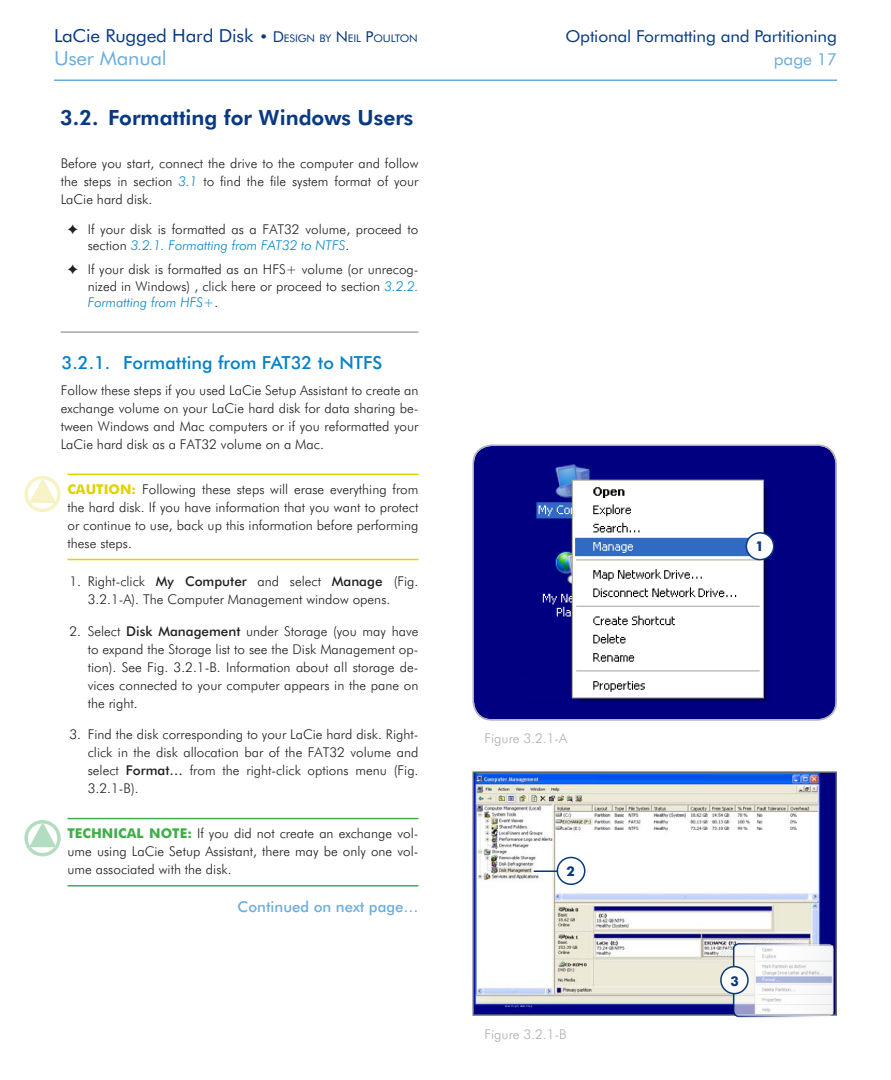
<style>
.page{position:relative;width:891px;height:1080px;background:#fff}
.page>*{position:absolute;margin:0;border:0;box-sizing:border-box;transform-origin:0 0}
.t1{font:800 21px "Futura BT";color:#083981}
.t2{font:19.5px "Futura BT";letter-spacing:-.01em;color:#6caddf;scale:1.05 1}
.t3{font:18px "Futura BT";letter-spacing:-.01em;color:#083981;scale:1.05 1}
.t4{font:500 18px "Futura BT";color:#0082c8}
.t5{font:16.5px "Futura BT";letter-spacing:-.01em;color:#083981;scale:1.05 1}
.t6{font:16.5px "Futura BT";letter-spacing:-.01em;color:#6caddf;scale:1.05 1}
.t7{font:500 15px "Futura BT";color:#6caddf}
.t8{font:300 13.5px/18px "Futura BT";color:#231f20;text-align:justify}
.t9{font:300 13.5px "Futura BT";color:#aeafb3}
.t10{font:700 13.5px "Futura BT";color:#40ae49}
.t11{font:700 13.5px "Futura BT";color:#083981}
.s1{font-size:15px}
.s2{font-size:10.5px}
.s3{font-style:italic;color:#0082c8}
.s4{font-weight:700;color:#e1d201}
.s5{font-weight:500}
.s6{font-weight:700;color:#40ae49}
</style>
<div class="page">
<hr style="left:54px;top:80px;width:783px;height:1px;background:#6caddf">
<hr style="left:61px;top:331px;width:357px;height:2px;background:#a8a9ad">
<hr style="left:68px;top:474px;width:350px;height:1px;background:#e1d201">
<hr style="left:68px;top:559px;width:350px;height:1px;background:#e1d201">
<hr style="left:68px;top:818px;width:350px;height:1px;background:#40ae49">
<hr style="left:68px;top:885px;width:350px;height:2px;background:#40ae49">
<svg style="left:24px;top:476px;width:37px;height:36px"></svg>
<svg style="left:24px;top:820px;width:37px;height:36px"></svg>
<img style="left:475px;top:447px;width:359px;height:271px">
<div style="left:472px;top:444px;width:365px;height:277px;border:2px solid #aeafb3;border-radius:19px"></div>
<div style="left:746px;top:533px;width:28px;height:27px;background:#fff;border-radius:50%"></div>
<div style="left:746px;top:532px;width:28px;height:28px;border:2px solid #083981;border-radius:50%"></div>
<svg style="left:472px;top:771px;width:365px;height:245px"></svg>
<div style="left:557px;top:857px;width:28px;height:27px;background:#fff;border-radius:50%"></div>
<div style="left:557px;top:857px;width:28px;height:28px;border:2px solid #083981;border-radius:50%"></div>
<hr style="left:534px;top:870px;width:23px;height:2px;background:#083981">
<svg style="left:732px;top:942px;width:100px;height:76px"></svg>
<div style="left:721px;top:967px;width:27px;height:27px;background:#fff;border-radius:50%"></div>
<div style="left:720px;top:966px;width:29px;height:28px;border:2px solid #083981;border-radius:50%"></div>
<h3 class="t3" style="left:54px;top:24px;width:348px">LaCie Rugged Hard Disk <span class="s1">• D</span><span class="s2">ESIGN BY</span> <span class="s1">N</span> <span class="s2">EIL</span> <span class="s1">P</span><span class="s2">OULTON</span></h3>
<p class="t5" style="left:565px;top:26px;width:260px">Optional Formatting and Partitioning</p>
<h2 class="t2" style="left:54px;top:46px;width:109px">User Manual</h2>
<p class="t6" style="left:774px;top:49px;width:62px">page 17</p>
<h1 class="t1" style="left:60px;top:105px;width:355px">3.2. Formatting for Windows Users</h1>
<p class="t8" style="left:61px;top:154px;width:359px">Before you start, connect the drive to the computer and follow the steps in section <span class="s3">3.1</span> to find the file system format of your LaCie hard disk.</p>
<p class="t8" style="left:88px;top:221px;width:332px;line-height:16.2px;text-indent:-20px">✦ If your disk is formatted as a FAT32 volume, proceed to section <span class="s3">3.2.1. Formatting from FAT32 to NTFS</span>.</p>
<p class="t8" style="left:88px;top:261px;width:332px;line-height:16.2px;text-indent:-20px">✦ If your disk is formatted as an HFS+ volume (or unrecog&shy;nized in Windows) , click here or proceed to section <span class="s3">3.2.2.<br>Formatting from HFS+</span>.</p>
<h3 class="t4" style="left:61px;top:352px;width:322px">3.2.1. Formatting from FAT32 to NTFS</h3>
<p class="t8" style="left:61px;top:381px;width:359px">Follow these steps if you used LaCie Setup Assistant to create an exchange volume on your LaCie hard disk for data sharing be&shy;tween Windows and Mac computers or if you reformatted your LaCie hard disk as a FAT32 volume on a Mac.</p>
<p class="t8" style="left:68px;top:480px;width:352px"><span class="s4">CAUTION:</span> Following these steps will erase everything from the hard disk. If you have information that you want to protect or continue to use, back up this information before performing these steps.</p>
<p class="t8" style="left:88px;top:572px;width:332px;text-indent:-18px">1. Right-click <span class="s5">My Computer</span> and select <span class="s5">Manage</span> (Fig.<br>3.2.1-A). The Computer Management window opens.</p>
<p class="t8" style="left:88px;top:622px;width:332px">Select <span class="s5">Disk Management</span> under Storage (you may have</p>
<p class="t8" style="left:69px;top:622px;width:13px">2.</p>
<p class="t8" style="left:88px;top:640px;width:332px">to expand the Storage list to see the Disk Management op&shy;tion). See Fig. 3.2.1-B. Information about all storage de&shy;vices connected to your computer appears in the pane on the right.</p>
<p class="t8" style="left:88px;top:725px;width:332px;text-indent:-18px">3. Find the disk corresponding to your LaCie hard disk. Right&shy;click in the disk allocation bar of the FAT32 volume and select <span class="s5">Format…</span> from the right-click options menu (Fig.<br>3.2.1-B).</p>
<p class="t10" style="left:68px;top:825px;width:44px">TECHNICA</p>
<p class="t10" style="left:136px;top:825px;width:24px">L NOT</p>
<p class="t8" style="left:68px;top:824px;width:352px;text-indent:112px"><span class="s6">E:</span> If you did not create an exchange vol&shy;ume using LaCie Setup Assistant, there may be only one vol&shy;ume associated with the disk.</p>
<p class="t7" style="left:238px;top:898px;width:182px">Continued on next page…</p>
<p class="t9" style="left:484px;top:730px;width:84px">Figure 3.2.1-A</p>
<p class="t11" style="left:567px;top:863px;width:10px">2</p>
<p class="t9" style="left:484px;top:1026px;width:84px">Figure 3.2.1-B</p>
<p class="t11" style="left:756px;top:538px;width:10px">1</p>
<p class="t11" style="left:730px;top:973px;width:10px">3</p>
</div>
